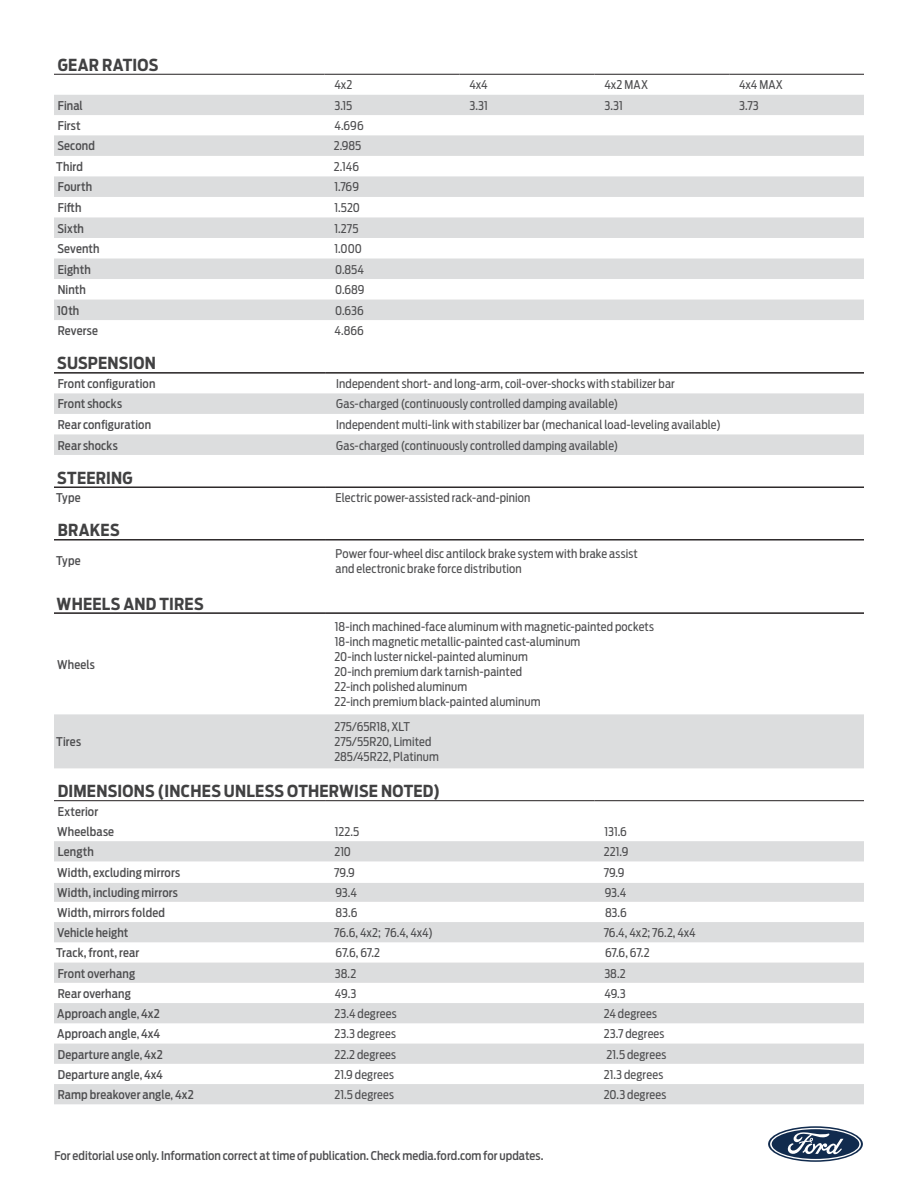
<style>
.page{position:relative;width:918px;height:1188px;background:#fff}
.page>*{position:absolute;margin:0;border:0;box-sizing:border-box;transform-origin:0 0}
.SubHead{font:700 16.5px "Ford Antenna Cond";letter-spacing:.015em;color:#414142}
.body{font:12px "Ford Antenna Cond";letter-spacing:.01em;color:#4d4d4f}
.bold_chart{font:500 12px "Ford Antenna Cond";letter-spacing:.01em;color:#4d4d4f}
.bold{font:500 12px "Ford Antenna Cond";letter-spacing:.01em;color:#4d4d4f}
.body-2{font:12px "Ford Antenna Cond";letter-spacing:-.01em;color:#4d4d4f}
.s1{font-weight:400}
</style>
<div class="page">
<svg style="left:768px;top:1126px;width:95px;height:36px"></svg>
<svg style="left:770px;top:1128px;width:91px;height:32px"></svg>
<svg style="left:54px;top:95px;width:810px;height:225px"></svg>
<svg style="left:54px;top:135px;width:810px;height:144px;fill:#dcddde"></svg>
<hr style="left:54px;top:74px;width:271px;height:1px;background:#231f20">
<hr style="left:325px;top:74px;width:135px;height:1px;background:#231f20">
<hr style="left:460px;top:74px;width:135px;height:1px;background:#231f20">
<hr style="left:595px;top:74px;width:134px;height:1px;background:#231f20">
<hr style="left:729px;top:74px;width:135px;height:1px;background:#231f20">
<svg style="left:54px;top:393px;width:810px;height:62px;fill:#dcddde"></svg>
<hr style="left:54px;top:372px;width:272px;height:1px;background:#231f20">
<hr style="left:54px;top:373px;width:272px;height:1px;background:#231f20">
<hr style="left:326px;top:372px;width:538px;height:1px;background:#231f20">
<hr style="left:326px;top:373px;width:538px;height:1px;background:#231f20">
<hr style="left:54px;top:487px;width:271px;height:1px;background:#231f20">
<hr style="left:325px;top:487px;width:539px;height:1px;background:#231f20">
<hr style="left:54px;top:539px;width:271px;height:1px;background:#231f20">
<hr style="left:54px;top:540px;width:271px;height:1px;background:#231f20">
<hr style="left:325px;top:539px;width:539px;height:1px;background:#231f20">
<hr style="left:325px;top:540px;width:539px;height:1px;background:#231f20">
<div style="left:54px;top:714px;width:810px;height:54px;background:#dcddde"></div>
<hr style="left:54px;top:613px;width:271px;height:1px;background:#231f20">
<hr style="left:325px;top:613px;width:539px;height:1px;background:#231f20">
<svg style="left:54px;top:841px;width:810px;height:263px;fill:#dcddde"></svg>
<hr style="left:54px;top:800px;width:271px;height:1px;background:#231f20">
<hr style="left:325px;top:800px;width:270px;height:1px;background:#231f20">
<hr style="left:595px;top:800px;width:269px;height:1px;background:#231f20">
<p class="SubHead" style="left:58px;top:50px;width:102px">GEAR RATIOS</p>
<p class="body" style="left:334px;top:75px;width:20px">4x2</p>
<p class="body" style="left:469px;top:75px;width:20px">4x4</p>
<p class="body" style="left:604px;top:75px;width:45px">4x2 MAX</p>
<p class="body" style="left:739px;top:75px;width:45px">4x4 MAX</p>
<p class="bold" style="left:58px;top:95px;width:27px">Final</p>
<p class="body" style="left:334px;top:95px;width:20px">3.15</p>
<p class="body" style="left:469px;top:95px;width:20px">3.31</p>
<p class="body" style="left:604px;top:95px;width:20px">3.31</p>
<p class="body" style="left:739px;top:95px;width:21px">3.73</p>
<p class="bold_chart" style="left:58px;top:115px;width:24px">First</p>
<p class="body" style="left:334px;top:115px;width:31px">4.696</p>
<p class="bold_chart" style="left:57px;top:136px;width:39px">Second</p>
<p class="body" style="left:334px;top:136px;width:29px">2.985</p>
<p class="bold_chart" style="left:56px;top:156px;width:28px">Third</p>
<p class="body" style="left:334px;top:156px;width:27px">2.146</p>
<p class="bold_chart" style="left:58px;top:177px;width:36px">Fourth</p>
<p class="body" style="left:334px;top:177px;width:26px">1.769</p>
<p class="bold_chart" style="left:58px;top:197px;width:25px">Fifth</p>
<p class="body" style="left:334px;top:197px;width:27px">1.520</p>
<p class="bold_chart" style="left:57px;top:218px;width:28px">Sixth</p>
<p class="body" style="left:334px;top:218px;width:26px">1.275</p>
<p class="bold_chart" style="left:57px;top:238px;width:44px">Seventh</p>
<p class="body" style="left:334px;top:238px;width:29px">1.000</p>
<p class="bold_chart" style="left:58px;top:259px;width:34px">Eighth</p>
<p class="body" style="left:335px;top:259px;width:31px">0.854</p>
<p class="bold_chart" style="left:58px;top:279px;width:30px">Ninth</p>
<p class="body" style="left:335px;top:279px;width:31px">0.689</p>
<p class="bold_chart" style="left:57px;top:300px;width:24px">10th</p>
<p class="body" style="left:335px;top:300px;width:30px">0.636</p>
<p class="bold_chart" style="left:58px;top:320px;width:42px">Reverse</p>
<p class="body" style="left:334px;top:320px;width:31px">4.866</p>
<p class="SubHead" style="left:57px;top:349px;width:100px">SUSPENSION</p>
<p class="bold" style="left:58px;top:373px;width:99px">Front configuration</p>
<p class="body" style="left:336px;top:373px;width:340px">Independent short- and long-arm, coil-over-shocks with stabilizer bar</p>
<p class="bold" style="left:58px;top:394px;width:66px">Front shocks</p>
<p class="body" style="left:336px;top:394px;width:284px">Gas-charged (continuously controlled damping available)</p>
<p class="bold" style="left:58px;top:414px;width:95px">Rear configuration</p>
<p class="body" style="left:336px;top:414px;width:386px">Independent multi-link with stabilizer bar (mechanical load-leveling available)</p>
<p class="bold" style="left:58px;top:435px;width:61px">Rear shocks</p>
<p class="body" style="left:336px;top:435px;width:284px">Gas-charged (continuously controlled damping available)</p>
<p class="SubHead" style="left:57px;top:463px;width:77px">STEERING</p>
<p class="bold_chart" style="left:56px;top:487px;width:26px">Type</p>
<p class="body" style="left:336px;top:488px;width:196px">Electric power-assisted rack-and-pinion</p>
<p class="SubHead" style="left:58px;top:515px;width:64px">BRAKES</p>
<p class="bold_chart" style="left:56px;top:550px;width:26px">Type</p>
<p class="body" style="left:336px;top:543px;width:304px">Power four-wheel disc antilock brake system with brake assist</p>
<p class="body" style="left:336px;top:558px;width:188px">and electronic brake force distribution</p>
<p class="SubHead" style="left:57px;top:589px;width:149px">WHEELS AND TIRES</p>
<p class="bold" style="left:57px;top:654px;width:39px">Wheels</p>
<p class="body" style="left:335px;top:616px;width:321px">18-inch machined-face aluminum with magnetic-painted pockets</p>
<p class="body" style="left:335px;top:631px;width:247px">18-inch magnetic metallic-painted cast-aluminum</p>
<p class="body" style="left:334px;top:646px;width:195px">20-inch luster nickel-painted aluminum</p>
<p class="body" style="left:334px;top:661px;width:189px">20-inch premium dark tarnish-painted</p>
<p class="body" style="left:334px;top:676px;width:134px">22-inch polished aluminum</p>
<p class="body" style="left:334px;top:691px;width:207px">22-inch premium black-painted aluminum</p>
<p class="body" style="left:334px;top:717px;width:77px">275/65R18, XLT</p>
<p class="body" style="left:334px;top:732px;width:99px">275/55R20, Limited</p>
<p class="body" style="left:334px;top:747px;width:106px">285/45R22, Platinum</p>
<p class="SubHead" style="left:58px;top:776px;width:384px">DIMENSIONS (INCHES UNLESS OTHERWISE NOTED)</p>
<p class="bold" style="left:58px;top:801px;width:42px">Exterior</p>
<p class="bold_chart" style="left:57px;top:821px;width:58px">Wheelbase</p>
<p class="body" style="left:335px;top:821px;width:26px">122.5</p>
<p class="body" style="left:604px;top:821px;width:24px">131.6</p>
<p class="bold_chart" style="left:58px;top:841px;width:38px">Length</p>
<p class="body" style="left:334px;top:841px;width:18px">210</p>
<p class="body" style="left:604px;top:841px;width:26px">221.9</p>
<p class="bold_chart" style="left:57px;top:862px;width:124px">Width, excluding mirrors</p>
<p class="body" style="left:334px;top:862px;width:22px">79.9</p>
<p class="body" style="left:604px;top:862px;width:22px">79.9</p>
<p class="bold_chart" style="left:57px;top:882px;width:122px">Width, including mirrors</p>
<p class="body" style="left:335px;top:883px;width:23px">93.4</p>
<p class="body" style="left:605px;top:883px;width:23px">93.4</p>
<p class="bold_chart" style="left:57px;top:902px;width:109px">Width, mirrors folded</p>
<p class="body" style="left:336px;top:902px;width:23px">83.6</p>
<p class="body" style="left:605px;top:902px;width:23px">83.6</p>
<p class="bold_chart" style="left:57px;top:922px;width:73px">Vehicle height</p>
<p class="body-2" style="left:334px;top:922px;width:100px">76.6, 4x2; 76.4, 4x4)</p>
<p class="body-2" style="left:604px;top:922px;width:94px">76.4, 4x2; 76.2, 4x4</p>
<p class="bold_chart" style="left:56px;top:942px;width:85px">Track, front, rear</p>
<p class="body" style="left:336px;top:943px;width:46px">67.6, 67.2</p>
<p class="body" style="left:605px;top:943px;width:46px">67.6, 67.2</p>
<p class="bold_chart" style="left:58px;top:963px;width:79px">Front overhang</p>
<p class="body" style="left:335px;top:963px;width:23px">38.2</p>
<p class="body" style="left:604px;top:963px;width:23px">38.2</p>
<p class="bold_chart" style="left:58px;top:983px;width:75px">Rear overhang</p>
<p class="body" style="left:335px;top:983px;width:23px">49.3</p>
<p class="body" style="left:604px;top:983px;width:23px">49.3</p>
<p class="bold_chart" style="left:57px;top:1003px;width:104px">Approach angle<span class="s1">,</span> 4x2</p>
<p class="body" style="left:334px;top:1003px;width:64px">23.4 degrees</p>
<p class="body" style="left:604px;top:1003px;width:55px">24 degrees</p>
<p class="bold_chart" style="left:57px;top:1023px;width:104px">Approach angle<span class="s1">,</span> 4x4</p>
<p class="body" style="left:334px;top:1024px;width:63px">23.3 degrees</p>
<p class="body" style="left:604px;top:1024px;width:62px">23.7 degrees</p>
<p class="bold_chart" style="left:58px;top:1044px;width:107px">Departure angle<span class="s1">,</span> 4x2</p>
<p class="body" style="left:334px;top:1044px;width:63px">22.2 degrees</p>
<p class="body" style="left:607px;top:1044px;width:61px">21.5 degrees</p>
<p class="bold_chart" style="left:58px;top:1064px;width:107px">Departure angle<span class="s1">,</span> 4x4</p>
<p class="body" style="left:334px;top:1064px;width:61px">21.9 degrees</p>
<p class="body" style="left:604px;top:1064px;width:61px">21.3 degrees</p>
<p class="bold_chart" style="left:58px;top:1084px;width:138px">Ramp breakover angle<span class="s1">,</span> 4x2</p>
<p class="body" style="left:334px;top:1084px;width:61px">21.5 degrees</p>
<p class="body" style="left:604px;top:1084px;width:64px">20.3 degrees</p>
<p class="bold" style="left:56px;top:731px;width:26px">Tires</p>
<p class="bold_chart" style="left:54px;top:1145px;width:490px">For editorial use only. Information correct at time of publication. Check media.ford.com for updates.</p>
</div>
